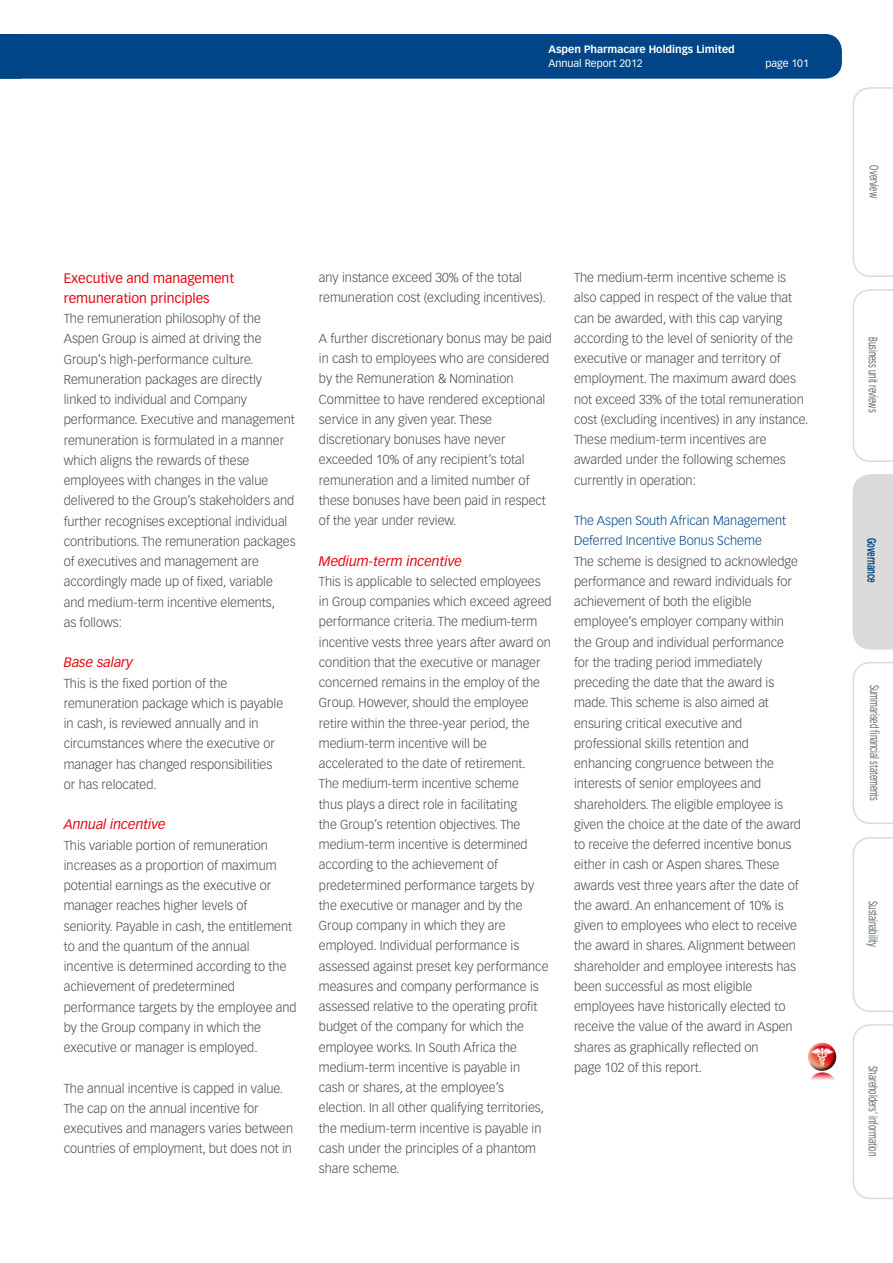
<style>
.page{position:relative;width:893px;height:1263px;background:#fff}
.page>*{position:absolute;margin:0;border:0;box-sizing:border-box;transform-origin:0 0}
.t1{font:italic 13.5px "Vectora LT Std";color:#e30613}
.t2{font:13.5px/20.2px "Vectora LT Std";color:#e30613}
.t3{font:300 12.75px/20.2px "Vectora LT Std";color:#4a4a49}
.t4{font:12px "Vectora LT Std";color:#5d686e;scale:.64 1}
.t5{font:700 12px "Vectora LT Std";color:#004587;scale:.64 1}
.t6{font:700 10.5px "Vectora LT Std";color:#fff}
.t7{font:10.5px "Vectora LT Std";color:#fff}
.s1{color:#004587}
</style>
<div class="page">
<svg style="left:852px;top:87px;width:41px;height:190px"></svg>
<svg style="left:852px;top:289px;width:41px;height:173px"></svg>
<div style="left:853px;top:474px;width:40px;height:175px;background:#dadada"></div>
<svg style="left:852px;top:662px;width:41px;height:162px"></svg>
<svg style="left:852px;top:837px;width:41px;height:175px"></svg>
<svg style="left:852px;top:1024px;width:41px;height:175px"></svg>
<div style="left:0;top:34px;width:842px;height:45px;background:#004587"></div>
<svg style="left:808px;top:1072px;width:29px;height:29px"></svg>
<div style="left:807px;top:1040px;width:31px;height:26px;background:#fff;opacity:.75"></div>
<div style="left:807px;top:1047px;width:32px;height:25px;background:#000;opacity:.75"></div>
<img style="left:811px;top:1048px;width:23px;height:19px">
<p class="t6" style="left:549px;top:43px;width:188px">Aspen Pharmacare Holdings Limited</p>
<p class="t7" style="left:549px;top:57px;width:96px">Annual Report 2012</p>
<p class="t7" style="left:765px;top:57px;width:45px">page 101</p>
<p class="t2" style="left:64px;top:268px;width:172px">Executive and management remuneration principles</p>
<p class="t3" style="left:64px;top:309px;width:233px">The remuneration philosophy of the Aspen Group is aimed at driving the Group’s high-performance culture.<br>Remuneration packages are directly linked to individual and Company performance. Executive and management remuneration is formulated in a manner which aligns the rewards of these employees with changes in the value delivered to the Group’s stakeholders and further recognises exceptional individual contributions. The remuneration packages of executives and management are accordingly made up of fixed, variable and medium-term incentive elements,<br>as follows:</p>
<p class="t1" style="left:64px;top:655px;width:71px">Base salary</p>
<p class="t3" style="left:64px;top:673px;width:221px">This is the fixed portion of the remuneration package which is payable in cash, is reviewed annually and in circumstances where the executive or manager has changed responsibilities or has relocated.</p>
<p class="t1" style="left:64px;top:817px;width:104px">Annual incentive</p>
<p class="t3" style="left:64px;top:835px;width:234px">This variable portion of remuneration increases as a proportion of maximum potential earnings as the executive or manager reaches higher levels of seniority. Payable in cash, the entitlement to and the quantum of the annual incentive is determined according to the achievement of predetermined performance targets by the employee and by the Group company in which the executive or manager is employed.</p>
<p class="t3" style="left:64px;top:1078px;width:231px">The annual incentive is capped in value.<br>The cap on the annual incentive for executives and managers varies between countries of employment, but does not in</p>
<p class="t3" style="left:319px;top:268px;width:229px">any instance exceed 30% of the total remuneration cost (excluding incentives).</p>
<p class="t3" style="left:319px;top:328px;width:234px">A further discretionary bonus may be paid in cash to employees who are considered by the Remuneration &amp; Nomination Committee to have rendered exceptional service in any given year. These discretionary bonuses have never exceeded 10% of any recipient’s total remuneration and a limited number of these bonuses have been paid in respect of the year under review.</p>
<p class="t1" style="left:319px;top:553px;width:145px">Medium-term incentive</p>
<p class="t3" style="left:319px;top:571px;width:234px">This is applicable to selected employees in Group companies which exceed agreed performance criteria. The medium-term incentive vests three years after award on condition that the executive or manager concerned remains in the employ of the Group. However, should the employee retire within the three-year period, the medium-term incentive will be accelerated to the date of retirement.<br>The medium-term incentive scheme<br>thus plays a direct role in facilitating<br>the Group’s retention objectives. The medium-term incentive is determined according to the achievement of predetermined performance targets by the executive or manager and by the Group company in which they are employed. Individual performance is assessed against preset key performance measures and company performance is assessed relative to the operating profit budget of the company for which the employee works. In South Africa the medium-term incentive is payable in<br>cash or shares, at the employee’s election. In all other qualifying territories, the medium-term incentive is payable in cash under the principles of a phantom share scheme.</p>
<p class="t3" style="left:574px;top:268px;width:236px">The medium-term incentive scheme is also capped in respect of the value that can be awarded, with this cap varying according to the level of seniority of the executive or manager and territory of employment. The maximum award does not exceed 33% of the total remuneration cost (excluding incentives) in any instance.<br>These medium-term incentives are awarded under the following schemes currently in operation:</p>
<p class="t3" style="left:574px;top:511px;width:228px"><span class="s1">The Aspen South African Management Deferred Incentive Bonus Scheme<br></span>The scheme is designed to acknowledge performance and reward individuals for achievement of both the eligible employee’s employer company within the Group and individual performance for the trading period immediately preceding the date that the award is made. This scheme is also aimed at ensuring critical executive and professional skills retention and enhancing congruence between the interests of senior employees and shareholders. The eligible employee is given the choice at the date of the award to receive the deferred incentive bonus either in cash or Aspen shares. These awards vest three years after the date of the award. An enhancement of 10% is given to employees who elect to receive the award in shares. Alignment between shareholder and employee interests has been successful as most eligible employees have historically elected to receive the value of the award in Aspen shares as graphically reflected on<br>page 102 of this report.</p>
<p class="t4" style="left:881px;top:165px;width:52px;rotate:90deg">Overview</p>
<p class="t4" style="left:880px;top:337px;width:119px;rotate:90deg">Business unit reviews</p>
<p class="t5" style="left:879px;top:538px;width:72px;rotate:90deg">Governance</p>
<p class="t4" style="left:881px;top:684px;width:183px;rotate:90deg">Summarised financial statements</p>
<p class="t4" style="left:880px;top:901px;width:74px;rotate:90deg">Sustainability</p>
<p class="t4" style="left:880px;top:1066px;width:143px;rotate:90deg">Shareholders’ information</p>
</div>
